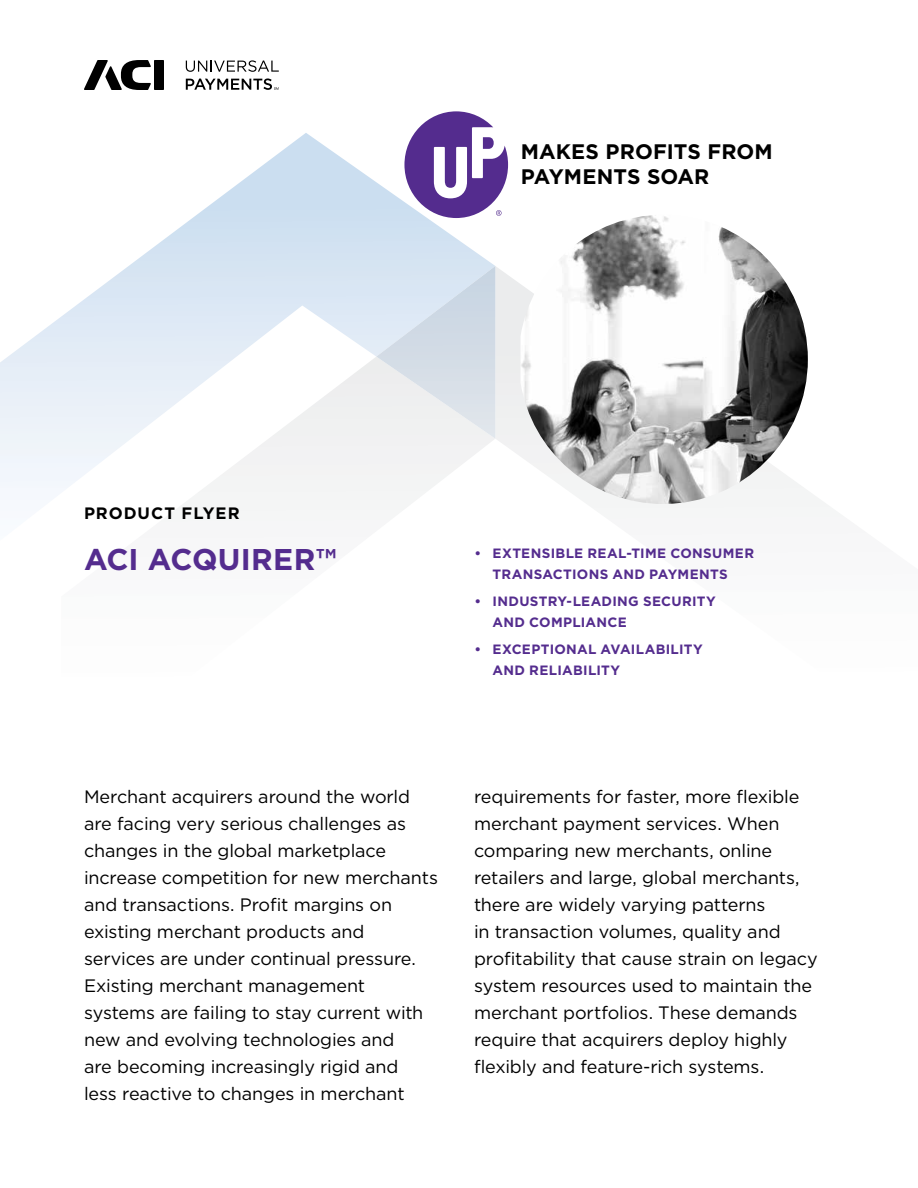
<style>
.page{position:relative;width:918px;height:1188px;background:#fff}
.page>*{position:absolute;margin:0;border:0;box-sizing:border-box;transform-origin:0 0}
.t1{font:700 30px "Gotham";letter-spacing:.005em;color:#542c8e}
.t2{font:700 21px/25.5px "Gotham";letter-spacing:.005em;color:#000}
.t3{font:18px/27px "Gotham";letter-spacing:-.01em;color:#000}
.t4{font:700 16.5px "Gotham";letter-spacing:.06em;color:#000}
.t5{font:700 13.5px/21px "Gotham";letter-spacing:.02em;color:#542c8e}
</style>
<div class="page">
<svg style="left:0;top:133px;width:495px;height:355px"></svg>
<svg style="left:61px;top:266px;width:769px;height:245px"></svg>
<img style="left:376px;top:266px;width:119px;height:173px">
<svg style="left:404px;top:111px;width:104px;height:107px"></svg>
<img style="left:520px;top:215px;width:288px;height:289px">
<svg style="left:186px;top:60px;width:93px;height:12px"></svg>
<div style="left:154px;top:60px;width:10px;height:30px;background:#000"></div>
<svg style="left:84px;top:60px;width:67px;height:30px"></svg>
<svg style="left:186px;top:78px;width:93px;height:12px"></svg>
<p class="t4" style="left:84px;top:502px;width:157px">PRODUCT FLYER</p>
<h1 class="t1" style="left:84px;top:539px;width:254px">ACI ACQUIRER™</h1>
<p class="t2" style="left:521px;top:139px;width:254px">MAKES PROFITS FROM<br>PAYMENTS SOAR</p>
<p class="t5" style="left:493px;top:543px;width:263px;text-indent:-18px">• EXTENSIBLE REAL-TIME CONSUMER<br>TRANSACTIONS AND PAYMENTS</p>
<p class="t5" style="left:493px;top:591px;width:225px;text-indent:-18px">• INDUSTRY-LEADING SECURITY<br>AND COMPLIANCE</p>
<p class="t5" style="left:493px;top:639px;width:212px;text-indent:-18px">• EXCEPTIONAL AVAILABILITY<br>AND RELIABILITY</p>
<p class="t3" style="left:84px;top:783px;width:356px">Merchant acquirers around the world are facing very serious challenges as changes in the global marketplace increase competition for new merchants and transactions. Profit margins on existing merchant products and services are under continual pressure.<br>Existing merchant management systems are failing to stay current with new and evolving technologies and<br>are becoming increasingly rigid and<br>less reactive to changes in merchant</p>
<p class="t3" style="left:474px;top:783px;width:345px">requirements for faster, more flexible merchant payment services. When comparing new merchants, online retailers and large, global merchants, there are widely varying patterns<br>in transaction volumes, quality and profitability that cause strain on legacy system resources used to maintain the merchant portfolios. These demands require that acquirers deploy highly flexibly and feature-rich systems.</p>
</div>
